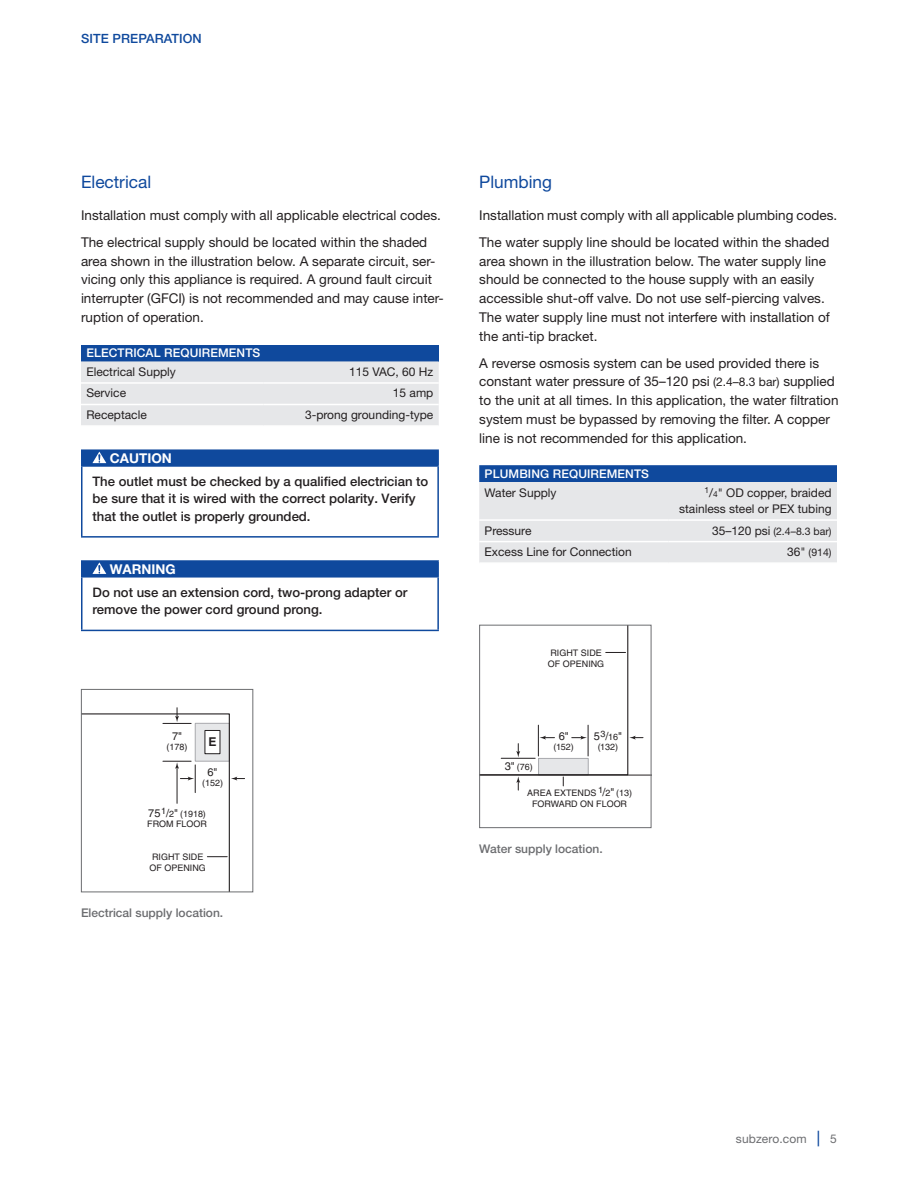
<style>
.page{position:relative;width:918px;height:1188px;background:#fff}
.page>*{position:absolute;margin:0;border:0;box-sizing:border-box;transform-origin:0 0}
.t1{font:17.25px "Helvetica Neue LT Std";color:#0f499d}
.t2{font:13.5px/18.8px "Helvetica Neue LT Std";color:#231f20}
.t3{font:700 13.5px "Helvetica Neue LT Std";color:#fff}
.t4{font:500 13.2px/17.2px "Helvetica Neue LT Std";color:#231f20}
.t5{font:500 12.75px "Helvetica Neue LT Std";letter-spacing:.01em;color:#0f499d}
.t6{font:700 12.15px "Helvetica";color:#231f20}
.t7{font:12px/16.5px "Helvetica Neue LT Std";color:#231f20;text-align:right}
.t8{font:500 12px "Helvetica Neue LT Std";color:#6c6d70}
.t9{font:500 12px "Helvetica Neue LT Std";letter-spacing:.01em;color:#fff}
.t10{font:12px "Helvetica Neue LT Std";letter-spacing:.01em;color:#6c6d70}
.t11{font:11.1px "Helvetica";color:#231f20}
.t12{font:10.5px "Helvetica Neue LT Std";color:#231f20}
.t13{font:9px/11.1px "Helvetica";color:#231f20}
.s1{font-size:11.1px}
.s2{font-size:12px}
.s3{font-size:8.4px}
.s4{font-size:9px}
.s5{font-weight:500;font-size:15.6px;color:#0f499d}
</style>
<div class="page">
<div style="left:81px;top:345px;width:358px;height:16px;background:#0f499d"></div>
<div style="left:81px;top:361px;width:358px;height:64px;background:#e6e7e9"></div>
<hr style="left:81px;top:382px;width:182px;height:2px;background:#fff">
<hr style="left:263px;top:382px;width:176px;height:2px;background:#fff">
<hr style="left:81px;top:404px;width:182px;height:1px;background:#fff">
<hr style="left:263px;top:404px;width:176px;height:1px;background:#fff">
<div style="left:82px;top:450px;width:356px;height:16px;background:#0f499d"></div>
<hr style="left:81px;top:449px;width:358px;height:2px;background:#0f499d">
<svg style="left:81px;top:451px;width:1px;height:14px"></svg>
<svg style="left:438px;top:451px;width:1px;height:14px"></svg>
<hr style="left:81px;top:465px;width:358px;height:2px;background:#0f499d">
<hr style="left:81px;top:467px;width:1px;height:69px;background:#0f499d">
<hr style="left:437px;top:467px;width:2px;height:69px;background:#0f499d">
<hr style="left:81px;top:536px;width:358px;height:2px;background:#0f499d">
<svg style="left:93px;top:452px;width:13px;height:11px"></svg>
<div style="left:82px;top:561px;width:356px;height:16px;background:#0f499d"></div>
<hr style="left:81px;top:560px;width:358px;height:2px;background:#0f499d">
<svg style="left:81px;top:562px;width:1px;height:14px"></svg>
<svg style="left:438px;top:562px;width:1px;height:14px"></svg>
<hr style="left:81px;top:576px;width:358px;height:2px;background:#0f499d">
<hr style="left:81px;top:578px;width:1px;height:52px;background:#0f499d">
<hr style="left:437px;top:578px;width:2px;height:52px;background:#0f499d">
<hr style="left:81px;top:630px;width:358px;height:1px;background:#0f499d">
<svg style="left:93px;top:563px;width:13px;height:11px"></svg>
<svg style="left:479px;top:465px;width:358px;height:97px;background:#bfcadb"></svg>
<hr style="left:479px;top:519px;width:189px;height:2px;background:#fff">
<hr style="left:668px;top:519px;width:169px;height:2px;background:#fff">
<hr style="left:479px;top:541px;width:189px;height:1px;background:#fff">
<hr style="left:668px;top:541px;width:169px;height:1px;background:#fff">
<svg style="left:83px;top:708px;width:162px;height:182px"></svg>
<div style="left:81px;top:689px;width:172px;height:203px;border:1px solid #6c6d70"></div>
<hr style="left:480px;top:775px;width:171px;height:1px;background:#231f20">
<svg style="left:481px;top:627px;width:162px;height:163px"></svg>
<div style="left:479px;top:625px;width:172px;height:203px;border:1px solid #6c6d70"></div>
<p class="t5" style="left:81px;top:31px;width:122px">SITE PREPARATION</p>
<p class="t1" style="left:81px;top:171px;width:72px">Electrical</p>
<p class="t2" style="left:81px;top:202px;width:361px;line-height:26.8px">Installation must comply with all applicable electrical codes.<br>The electrical supply should be located within the shaded</p>
<p class="t2" style="left:81px;top:251px;width:364px">area shown in the illustration below. A separate circuit, ser&shy;vicing only this appliance is required. A ground fault circuit interrupter (GFCI) is not recommended and may cause inter&shy;ruption of operation.</p>
<p class="t9" style="left:86px;top:346px;width:176px">ELECTRICAL REQUIREMENTS</p>
<p class="t7" style="left:86px;top:363px;width:91px">Electrical Supply</p>
<p class="t7" style="left:349px;top:363px;width:86px">115 VAC, 60 Hz</p>
<p class="t7" style="left:86px;top:385px;width:41px">Service</p>
<p class="t7" style="left:393px;top:385px;width:42px">15 amp</p>
<p class="t7" style="left:86px;top:406px;width:62px">Receptacle</p>
<p class="t7" style="left:305px;top:406px;width:130px">3-prong grounding-type</p>
<p class="t3" style="left:110px;top:450px;width:63px">CAUTION</p>
<p class="t4" style="left:93px;top:473px;width:337px">The outlet must be checked by a qualified electrician to be sure that it is wired with the correct polarity. Verify that the outlet is properly grounded.</p>
<p class="t3" style="left:110px;top:561px;width:67px">WARNING</p>
<p class="t4" style="left:93px;top:584px;width:316px">Do not use an extension cord, two-prong adapter or remove the power cord ground prong.</p>
<p class="t11" style="left:172px;top:730px;width:12px">7"</p>
<p class="t13" style="left:167px;top:741px;width:22px">(178)</p>
<p class="t6" style="left:208px;top:734px;width:10px">E</p>
<p class="t11" style="left:208px;top:766px;width:12px">6"</p>
<p class="t13" style="left:202px;top:777px;width:22px">(152)</p>
<p class="t13" style="left:147px;top:808px;width:61px;line-height:10.4px"><span class="s1">75</span>1<span class="s1">/</span>2<span class="s1">"</span> (1918)<br>FROM FLOOR</p>
<p class="t13" style="left:150px;top:851px;width:58px">RIGHT SIDE<br>OF OPENING</p>
<p class="t8" style="left:81px;top:906px;width:144px">Electrical supply location.</p>
<p class="t1" style="left:479px;top:171px;width:74px">Plumbing</p>
<p class="t2" style="left:479px;top:202px;width:360px;line-height:26.8px">Installation must comply with all applicable plumbing codes.<br>The water supply line should be located within the shaded</p>
<p class="t2" style="left:479px;top:251px;width:352px">area shown in the illustration below. The water supply line should be connected to the house supply with an easily accessible shut-off valve. Do not use self‑piercing valves.<br>The water supply line must not interfere with installation of the anti-tip bracket.</p>
<p class="t2" style="left:479px;top:353px;width:361px">A reverse osmosis system can be used provided there is constant water pressure of 35–120 psi <span class="s2">(2.4–8.3 bar)</span> supplied to the unit at all times. In this application, the water filtration system must be bypassed by removing the filter. A copper line is not recommended for this application.</p>
<p class="t9" style="left:485px;top:466px;width:166px">PLUMBING REQUIREMENTS</p>
<p class="t7" style="left:485px;top:484px;width:74px">Water Supply</p>
<p class="t7" style="left:679px;top:484px;width:154px"><sup>1</sup>/<span class="s3">4</span>" OD copper, braided stainless steel or PEX tubing</p>
<p class="t7" style="left:485px;top:522px;width:48px">Pressure</p>
<p class="t12" style="left:712px;top:525px;width:121px"><span class="s2">35–120 psi</span> (2.4–8.3 bar)</p>
<p class="t7" style="left:485px;top:543px;width:149px">Excess Line for Connection</p>
<p class="t12" style="left:787px;top:546px;width:46px"><span class="s2">36"</span> (914)</p>
<p class="t13" style="left:548px;top:647px;width:58px">RIGHT SIDE<br>OF OPENING</p>
<p class="t13" style="left:505px;top:761px;width:29px"><span class="s1">3"</span> (76)</p>
<p class="t11" style="left:559px;top:730px;width:12px">6"</p>
<p class="t13" style="left:554px;top:741px;width:22px">(152)</p>
<p class="t11" style="left:594px;top:730px;width:30px">5<sup>3</sup>/<span class="s4">16</span>"</p>
<p class="t13" style="left:598px;top:741px;width:22px">(132)</p>
<p class="t13" style="left:527px;top:787px;width:106px;text-align:center">AREA EXTENDS 1<span class="s1">/</span>2<span class="s1">"</span> (13)<br>FORWARD ON FLOOR</p>
<p class="t8" style="left:479px;top:842px;width:125px">Water supply location.</p>
<p class="t10" style="left:736px;top:1131px;width:103px">subzero.com <span class="s5">|</span> 5</p>
</div>
